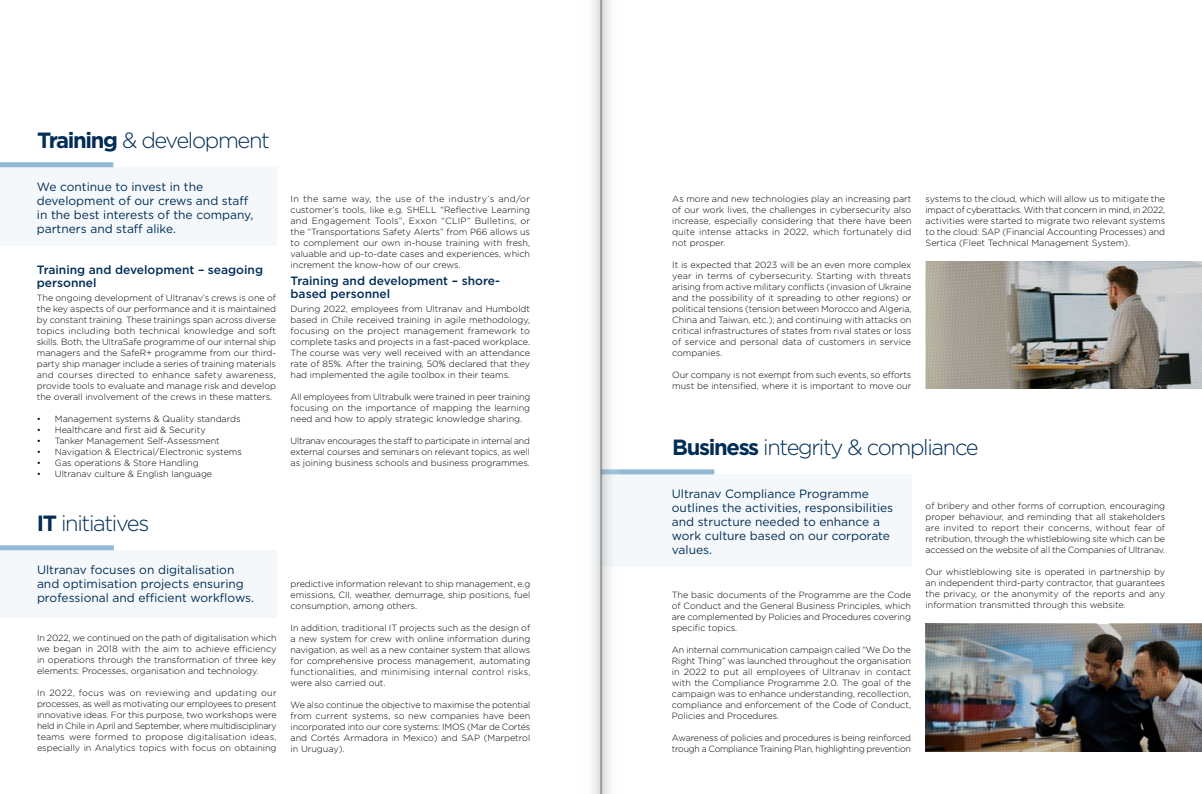
<style>
.page{position:relative;width:1202px;height:794px;background:#fff}
.page>*{position:absolute;margin:0;border:0;box-sizing:border-box;transform-origin:0 0}
.t1{font:300 22px "Gotham";letter-spacing:-.06em;color:#002d56}
.t2{font:12px/14px "Gotham";color:#002d56}
.t3{font:500 12px/13px "Gotham";color:#002d56}
.t4{font:300 9px/11px "Gotham";color:#000;text-align:justify}
.t5{font:300 9px/11px "Gotham";letter-spacing:-.02em;color:#000}
.s1{font-weight:700}
</style>
<div class="page">
<div style="left:0;top:162px;width:113px;height:5px;background:#92bad6"></div>
<div style="left:0;top:167px;width:276px;height:79px;background:#f4f8fa"></div>
<div style="left:0;top:545px;width:114px;height:5px;background:#92bad6"></div>
<div style="left:0;top:550px;width:276px;height:67px;background:#f4f8fa"></div>
<div style="left:601px;top:469px;width:113px;height:5px;background:#92bad6"></div>
<div style="left:601px;top:474px;width:310px;height:93px;background:#f4f8fa"></div>
<img style="left:926px;top:624px;width:276px;height:127px">
<img style="left:926px;top:261px;width:276px;height:128px">
<div style="left:601px;top:0;width:22px;height:794px;background:linear-gradient(to right,#e1e2e3,#fff)"></div>
<hr style="left:601px;top:0;width:1px;height:794px;background:#636466">
<div style="left:579px;top:0;width:22px;height:794px;background:linear-gradient(to right,#fff,#e6e6e7)"></div>
<h1 class="t1" style="left:37px;top:126px;width:234px"><span class="s1">Training</span> &amp; development</h1>
<h2 class="t2" style="left:37px;top:180px;width:218px">We continue to invest in the development of our crews and staff in the best interests of the company, partners and staff alike.</h2>
<h2 class="t3" style="left:37px;top:263px;width:228px">Training and development – seagoing personnel</h2>
<p class="t4" style="left:37px;top:292px;width:241px">The ongoing development of Ultranav’s crews is one of the key aspects of our performance and it is maintained by constant training. These trainings span across diverse topics including both technical knowledge and soft skills. Both, the UltraSafe programme of our internal ship managers and the SafeR+ programme from our third&shy;party ship manager include a series of training materials and courses directed to enhance safety awareness, provide tools to evaluate and manage risk and develop the overall involvement of the crews in these matters.</p>
<p class="t4" style="left:37px;top:413px;width:205px">• Management systems &amp; Quality standards</p>
<p class="t4" style="left:37px;top:424px;width:170px">• Healthcare and first aid &amp; Security</p>
<p class="t4" style="left:37px;top:435px;width:184px">• Tanker Management Self-Assessment</p>
<p class="t4" style="left:37px;top:446px;width:207px">• Navigation &amp; Electrical/Electronic systems</p>
<p class="t4" style="left:37px;top:457px;width:163px">• Gas operations &amp; Store Handling</p>
<p class="t4" style="left:37px;top:468px;width:177px">• Ultranav culture &amp; English language</p>
<p class="t4" style="left:291px;top:193px;width:241px">In the same way, the use of the industry’s and/or customer’s tools, like e.g. SHELL “Reflective Learning and Engagement Tools”, Exxon “CLIP” Bulletins, or the “Transportations Safety Alerts” from P66 allows us to complement our own in-house training with fresh, valuable and up-to-date cases and experiences, which increment the know-how of our crews.</p>
<h2 class="t3" style="left:291px;top:274px;width:211px">Training and development – shore&shy;based personnel</h2>
<p class="t4" style="left:291px;top:303px;width:241px">During 2022, employees from Ultranav and Humboldt based in Chile received training in agile methodology, focusing on the project management framework to complete tasks and projects in a fast-paced workplace.<br>The course was very well received with an attendance rate of 85%. After the training, 50% declared that they had implemented the agile toolbox in their teams.</p>
<p class="t4" style="left:291px;top:391px;width:241px">All employees from Ultrabulk were trained in peer training focusing on the importance of mapping the learning need and how to apply strategic knowledge sharing.</p>
<p class="t4" style="left:291px;top:435px;width:241px">Ultranav encourages the staff to participate in internal and external courses and seminars on relevant topics, as well as joining business schools and business programmes.</p>
<h1 class="t1" style="left:37px;top:509px;width:114px"><span class="s1">IT</span> initiatives</h1>
<h2 class="t2" style="left:37px;top:562px;width:219px">Ultranav focuses on digitalisation and optimisation projects ensuring professional and efficient workflows.</h2>
<p class="t4" style="left:37px;top:632px;width:241px">In 2022, we continued on the path of digitalisation which we began in 2018 with the aim to achieve efficiency in operations through the transformation of three key elements: Processes, organisation and technology.</p>
<p class="t4" style="left:37px;top:687px;width:241px">In 2022, focus was on reviewing and updating our processes, as well as motivating our employees to present innovative ideas. For this purpose, two workshops were held in Chile in April and September, where multidisciplinary teams were formed to propose digitalisation ideas, especially in Analytics topics with focus on obtaining</p>
<p class="t4" style="left:291px;top:578px;width:241px">predictive information relevant to ship management, e.g emissions, CII, weather, demurrage, ship positions, fuel consumption, among others.</p>
<p class="t4" style="left:291px;top:621px;width:241px">In addition, traditional IT projects such as the design of a new system for crew with online information during navigation, as well as a new container system that allows for comprehensive process management, automating functionalities, and minimising internal control risks, were also carried out.</p>
<p class="t4" style="left:291px;top:699px;width:241px">We also continue the objective to maximise the potential from current systems, so new companies have been incorporated into our core systems: IMOS (Mar de Cortés and Cortés Armadora in Mexico) and SAP (Marpetrol in Uruguay).</p>
<p class="t4" style="left:672px;top:193px;width:241px">As more and new technologies play an increasing part of our work lives, the challenges in cybersecurity also increase, especially considering that there have been quite intense attacks in 2022, which fortunately did not prosper.</p>
<p class="t4" style="left:672px;top:259px;width:241px">It is expected that 2023 will be an even more complex year in terms of cybersecurity. Starting with threats arising from active military conflicts (invasion of Ukraine and the possibility of it spreading to other regions) or political tensions (tension between Morocco and Algeria, China and Taiwan, etc.); and continuing with attacks on critical infrastructures of states from rival states or loss of service and personal data of customers in service companies.</p>
<p class="t4" style="left:672px;top:369px;width:241px">Our company is not exempt from such events, so efforts must be intensified, where it is important to move our</p>
<p class="t4" style="left:926px;top:193px;width:241px">systems to the cloud, which will allow us to mitigate the impact of cyberattacks. With that concern in mind, in 2022, activities were started to migrate two relevant systems to the cloud: SAP (Financial Accounting Processes) and Sertica (Fleet Technical Management System).</p>
<h1 class="t1" style="left:672px;top:433px;width:308px"><span class="s1">Business</span> integrity &amp; compliance</h1>
<h2 class="t2" style="left:672px;top:487px;width:223px">Ultranav Compliance Programme outlines the activities, responsibilities and structure needed to enhance a work culture based on our corporate values.</h2>
<p class="t4" style="left:926px;top:500px;width:241px">of bribery and other forms of corruption, encouraging proper behaviour, and reminding that all stakeholders are invited to report their concerns, without fear of retribution, through the whistleblowing site which can be accessed on the website of all the Companies of Ultranav.</p>
<p class="t4" style="left:926px;top:566px;width:241px">Our whistleblowing site is operated in partnership by an independent third-party contractor, that guarantees the privacy, or the anonymity of the reports and any information transmitted through this website.</p>
<p class="t4" style="left:672px;top:589px;width:241px">The basic documents of the Programme are the Code of Conduct and the General Business Principles, which are complemented by Policies and Procedures covering specific topics.</p>
<p class="t4" style="left:672px;top:644px;width:241px">An internal communication campaign called “We Do the Right Thing” was launched throughout the organisation in 2022 to put all employees of Ultranav in contact with the Compliance Programme 2.0. The goal of the campaign was to enhance understanding, recollection, compliance and enforcement of the Code of Conduct, Policies and Procedures.</p>
<p class="t5" style="left:672px;top:732px;width:241px">Awareness of policies and procedures is being reinforced trough a Compliance Training Plan, highlighting prevention</p>
</div>
